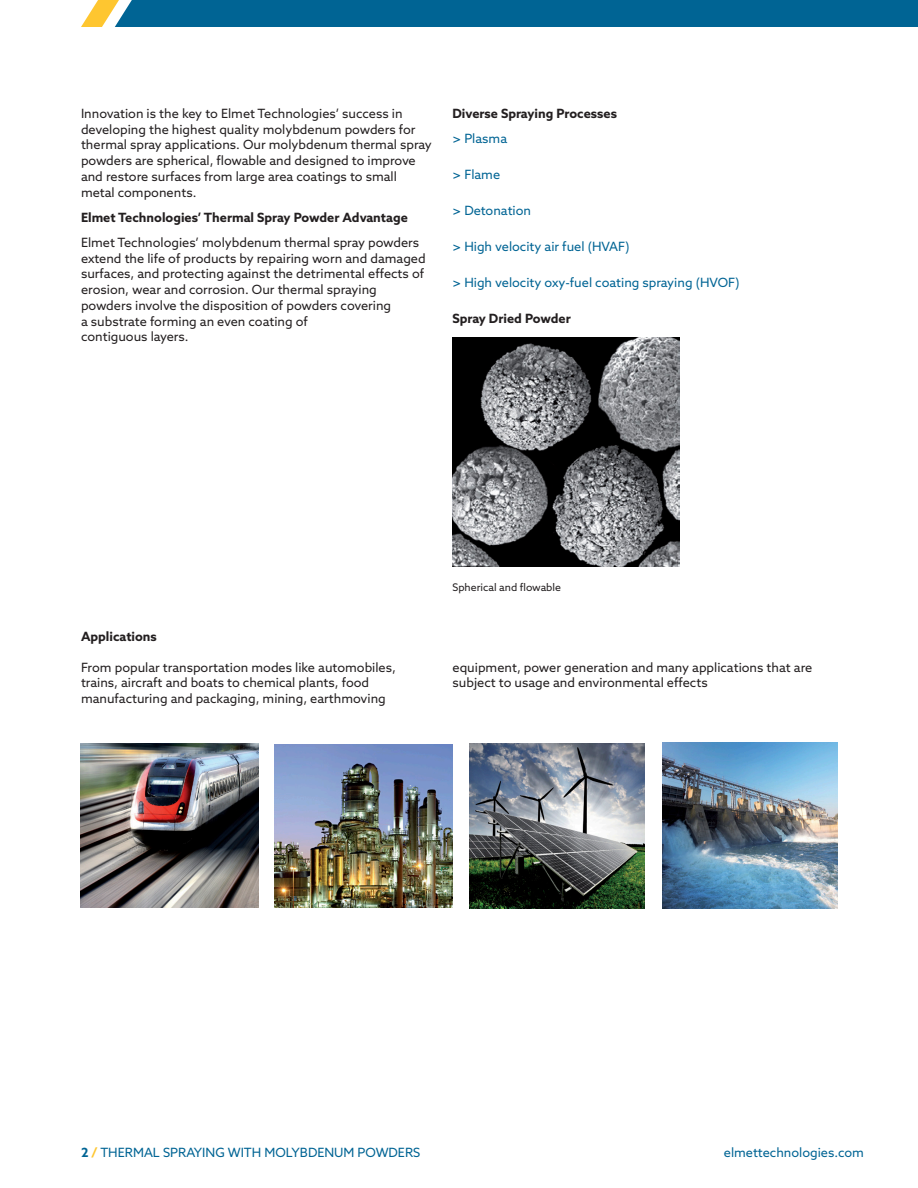
<style>
.page{position:relative;width:918px;height:1188px;background:#fff}
.page>*{position:absolute;margin:0;border:0;box-sizing:border-box;transform-origin:0 0}
.t1{font:12.75px/15.8px "Azo Sans";color:#231f20}
.t2{font:12.75px "Azo Sans";color:#006494}
.t3{font:700 12.75px "Azo Sans";color:#231f20}
.t4{font:10.5px "Azo Sans";color:#231f20}
.s1{font-weight:700}
.s2{font-weight:700;color:#fec630}
</style>
<div class="page">
<img style="left:453px;top:338px;width:226px;height:228px">
<img style="left:81px;top:744px;width:178px;height:164px">
<img style="left:274px;top:744px;width:179px;height:163px">
<img style="left:469px;top:743px;width:175px;height:165px">
<img style="left:663px;top:743px;width:175px;height:166px">
<div style="left:81px;top:0;width:837px;height:27px;background:#006494"></div>
<p class="t1" style="left:81px;top:105px;width:352px">Innovation is the key to Elmet Technologies’ success in developing the highest quality molybdenum powders for thermal spray applications. Our molybdenum thermal spray powders are spherical, flowable and designed to improve and restore surfaces from large area coatings to small metal components.</p>
<p class="t3" style="left:81px;top:209px;width:328px">Elmet Technologies’ Thermal Spray Powder Advantage</p>
<p class="t1" style="left:81px;top:234px;width:346px">Elmet Technologies’ molybdenum thermal spray powders extend the life of products by repairing worn and damaged surfaces, and protecting against the detrimental effects of erosion, wear and corrosion. Our thermal spraying powders involve the disposition of powders covering<br>a substrate forming an even coating of<br>contiguous layers.</p>
<p class="t3" style="left:453px;top:105px;width:166px">Diverse Spraying Processes</p>
<p class="t2" style="left:453px;top:130px;width:56px">&gt; Plasma</p>
<p class="t2" style="left:453px;top:166px;width:49px">&gt; Flame</p>
<p class="t2" style="left:453px;top:202px;width:80px">&gt; Detonation</p>
<p class="t2" style="left:453px;top:238px;width:178px">&gt; High velocity air fuel (HVAF)</p>
<p class="t2" style="left:453px;top:274px;width:289px">&gt; High velocity oxy-fuel coating spraying (HVOF)</p>
<p class="t3" style="left:453px;top:310px;width:120px">Spray Dried Powder</p>
<p class="t4" style="left:453px;top:581px;width:110px">Spherical and flowable</p>
<p class="t3" style="left:81px;top:628px;width:77px">Applications</p>
<p class="t1" style="left:81px;top:659px;width:316px">From popular transportation modes like automobiles, trains, aircraft and boats to chemical plants, food manufacturing and packaging, mining, earthmoving</p>
<p class="t1" style="left:453px;top:659px;width:361px">equipment, power generation and many applications that are subject to usage and environmental effects</p>
<p class="t2" style="left:81px;top:1145px;width:341px"><span class="s1">2</span> <span class="s2">/</span> THERMAL SPRAYING WITH MOLYBDENUM POWDERS</p>
<p class="t2" style="left:724px;top:1145px;width:142px">elmettechnologies.com</p>
</div>
